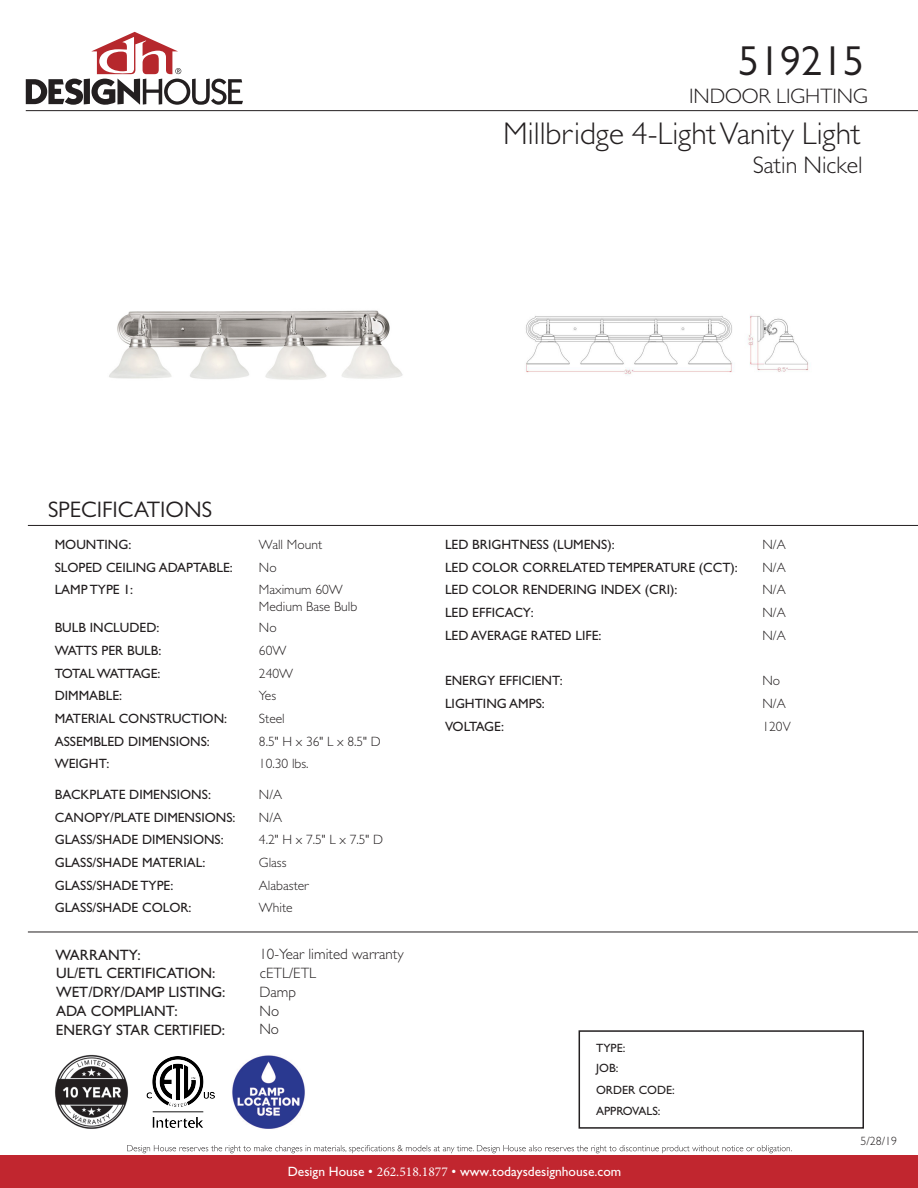
<style>
.page{position:relative;width:918px;height:1188px;background:#fff}
.page>*{position:absolute;margin:0;border:0;box-sizing:border-box;transform-origin:0 0}
.t1{font:42px "Gill Sans";color:#231f20}
.t2{font:300 31.5px "Gill Sans";color:#231f20}
.t3{font:300 24px "Gill Sans";color:#231f20}
.t4{font:22.5px "Gill Sans";color:#231f20}
.t5{font:300 21px "Gill Sans";color:#231f20}
.t6{font:15px/18.9px "Gill Sans Std";color:#231f20}
.t7{font:300 15px/18.9px "Gill Sans Std";color:#231f20}
.t8{font:13.5px "Gill Sans Std";color:#231f20}
.t9{font:300 13.5px/16.2px "Gill Sans Std";color:#231f20}
.t10{font:13.5px "Gill Sans Std";color:#fff}
.t11{font:13.5px "Gill Sans Std";letter-spacing:-.065em;color:#231f20}
.t12{font:13.5px "Gill Sans Std";letter-spacing:-.04em;color:#231f20}
.t13{font:12px/19.5px "Gill Sans Std";color:#231f20}
.t14{font:300 12px "Gill Sans";color:#231f20}
.s1{font-family:"Minion Pro"}
</style>
<div class="page">
<div style="left:0;top:1156px;width:918px;height:32px;background:#c1262f"></div>
<svg style="left:26px;top:32px;width:217px;height:73px"></svg>
<svg style="left:127px;top:1145px;width:665px;height:8px"></svg>
<div style="left:579px;top:1030px;width:285px;height:99px;border:2px solid #231f20"></div>
<hr style="left:26px;top:110px;width:892px;height:1px;background:#231f20">
<hr style="left:28px;top:525px;width:890px;height:1px;background:#231f20">
<img style="left:55px;top:1055px;width:74px;height:74px">
<img style="left:146px;top:1056px;width:69px;height:72px">
<img style="left:232px;top:1055px;width:73px;height:74px">
<img style="left:109px;top:310px;width:294px;height:70px">
<img style="left:526px;top:314px;width:283px;height:61px">
<hr style="left:28px;top:932px;width:890px;height:1px;background:#231f20">
<h1 class="t1" style="left:738px;top:37px;width:127px">519215</h1>
<h3 class="t5" style="left:689px;top:83px;width:180px">INDOOR LIGHTING</h3>
<h2 class="t2" style="left:503px;top:114px;width:359px">Millbridge 4-LightVanity Light</h2>
<h3 class="t3" style="left:753px;top:151px;width:111px">Satin Nickel</h3>
<h3 class="t4" style="left:48px;top:497px;width:166px">SPECIFICATIONS</h3>
<p class="t8" style="left:55px;top:537px;width:78px">MOUNTING:</p>
<p class="t9" style="left:259px;top:536px;width:65px">Wall Mount</p>
<p class="t8" style="left:55px;top:559px;width:180px">SLOPED CEILING ADAPTABLE:</p>
<p class="t9" style="left:259px;top:559px;width:19px">No</p>
<p class="t8" style="left:55px;top:582px;width:80px">LAMP TYPE 1:</p>
<p class="t9" style="left:259px;top:582px;width:100px">Maximum 60W<br>Medium Base Bulb</p>
<p class="t8" style="left:55px;top:620px;width:106px">BULB INCLUDED:</p>
<p class="t9" style="left:259px;top:620px;width:19px">No</p>
<p class="t8" style="left:55px;top:643px;width:108px">WATTS PER BULB:</p>
<p class="t9" style="left:259px;top:642px;width:29px">60W</p>
<p class="t11" style="left:55px;top:665px;width:107px">TOTAL WATTAGE:</p>
<p class="t9" style="left:259px;top:665px;width:36px">240W</p>
<p class="t8" style="left:55px;top:688px;width:69px">DIMMABLE:</p>
<p class="t9" style="left:259px;top:688px;width:19px">Yes</p>
<p class="t8" style="left:55px;top:711px;width:174px">MATERIAL CONSTRUCTION:</p>
<p class="t9" style="left:259px;top:711px;width:27px">Steel</p>
<p class="t8" style="left:55px;top:733px;width:157px">ASSEMBLED DIMENSIONS:</p>
<p class="t9" style="left:259px;top:733px;width:123px">8.5" H x 36" L x 8.5" D</p>
<p class="t8" style="left:55px;top:756px;width:56px">WEIGHT:</p>
<p class="t9" style="left:259px;top:756px;width:51px">10.30 lbs.</p>
<p class="t8" style="left:55px;top:787px;width:158px">BACKPLATE DIMENSIONS:</p>
<p class="t9" style="left:259px;top:786px;width:25px">N/A</p>
<p class="t8" style="left:55px;top:809px;width:182px">CANOPY/PLATE DIMENSIONS:</p>
<p class="t9" style="left:259px;top:809px;width:25px">N/A</p>
<p class="t8" style="left:55px;top:832px;width:171px">GLASS/SHADE DIMENSIONS:</p>
<p class="t9" style="left:259px;top:832px;width:126px">4.2" H x 7.5" L x 7.5" D</p>
<p class="t8" style="left:55px;top:855px;width:152px">GLASS/SHADE MATERIAL:</p>
<p class="t9" style="left:259px;top:855px;width:29px">Glass</p>
<p class="t8" style="left:55px;top:877px;width:120px">GLASS/SHADE TYPE:</p>
<p class="t9" style="left:259px;top:877px;width:51px">Alabaster</p>
<p class="t8" style="left:55px;top:900px;width:138px">GLASS/SHADE COLOR:</p>
<p class="t9" style="left:259px;top:900px;width:35px">White</p>
<p class="t6" style="left:56px;top:945px;width:171px">WARRANTY:<br>UL/ETL CERTIFICATION:<br>WET/DRY/DAMP LISTING:<br>ADA COMPLIANT:</p>
<p class="t7" style="left:259px;top:945px;width:146px">10-Year limited warranty cETL/ETL<br>Damp<br>No</p>
<p class="t6" style="left:56px;top:1021px;width:171px">ENERGY STAR CERTIFIED:</p>
<p class="t7" style="left:259px;top:1020px;width:21px">No</p>
<p class="t8" style="left:445px;top:537px;width:171px">LED BRIGHTNESS (LUMENS):</p>
<p class="t9" style="left:762px;top:536px;width:25px">N/A</p>
<p class="t8" style="left:445px;top:559px;width:294px">LED COLOR CORRELATED TEMPERATURE (CCT):</p>
<p class="t9" style="left:762px;top:559px;width:25px">N/A</p>
<p class="t8" style="left:445px;top:582px;width:234px">LED COLOR RENDERING INDEX (CRI):</p>
<p class="t9" style="left:762px;top:582px;width:25px">N/A</p>
<p class="t8" style="left:445px;top:605px;width:90px">LED EFFICACY:</p>
<p class="t9" style="left:762px;top:605px;width:25px">N/A</p>
<p class="t8" style="left:445px;top:628px;width:158px">LED AVERAGE RATED LIFE:</p>
<p class="t9" style="left:762px;top:627px;width:25px">N/A</p>
<p class="t8" style="left:445px;top:673px;width:119px">ENERGY EFFICIENT:</p>
<p class="t9" style="left:762px;top:673px;width:19px">No</p>
<p class="t8" style="left:445px;top:696px;width:101px">LIGHTING AMPS:</p>
<p class="t9" style="left:762px;top:696px;width:25px">N/A</p>
<p class="t12" style="left:445px;top:718px;width:61px">VOLTAGE:</p>
<p class="t9" style="left:762px;top:718px;width:30px">120V</p>
<p class="t13" style="left:596px;top:1038px;width:31px">TYPE:<br>JOB:</p>
<p class="t13" style="left:596px;top:1080px;width:80px;line-height:21px">ORDER CODE:<br>APPROVALS:</p>
<p class="t14" style="left:861px;top:1134px;width:38px">5/28/19</p>
<p class="t10" style="left:288px;top:1164px;width:335px">Design House • <span class="s1">262.518.1877</span> • www.todaysdesignhouse.com</p>
</div>
